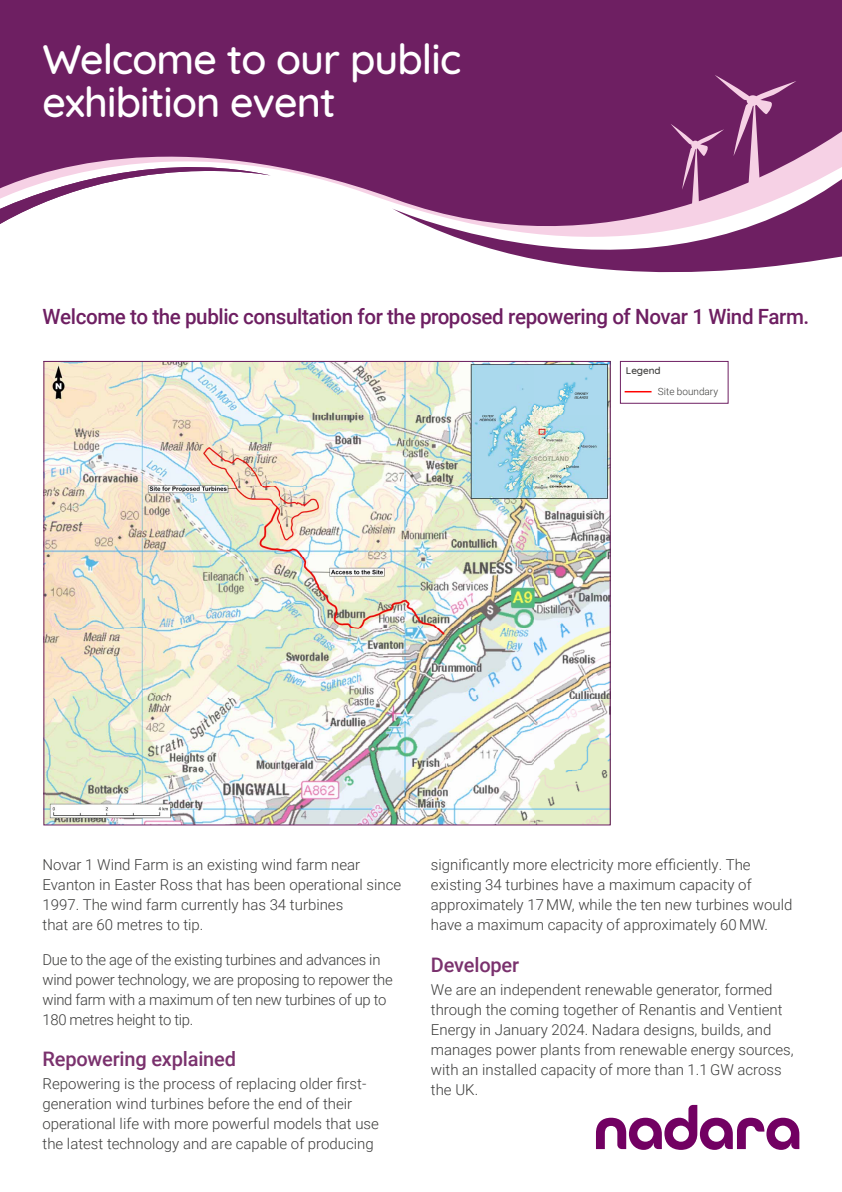
<style>
.page{position:relative;width:842px;height:1192px;background:#fff}
.page>*{position:absolute;margin:0;border:0;box-sizing:border-box;transform-origin:0 0}
.t1{font:500 42px/43px "Quicksand";letter-spacing:-.02em;color:#fff}
.t2{font:500 21px "Roboto";letter-spacing:-.02em;color:#6e1f62}
.t3{font:500 20px "Roboto";letter-spacing:-.01em;color:#7a316d}
.t4{font:300 15px/20px "Roboto";color:#3c3c3b}
.t5{font:300 15px/20px "Roboto";letter-spacing:-.02em;color:#3c3c3b}
.t6{font:300 10px "Roboto";color:#3c3c3b}
.t7{font:500 10px "Quicksand";color:#3c3c3b}
</style>
<div class="page">
<div style="left:0;top:32px;width:842px;height:170px;background:#6e1f62"></div>
<svg style="left:392px;top:171px;width:450px;height:102px;fill:#6e1f62"></svg>
<svg style="left:670px;top:75px;width:126px;height:143px;background:#98578b"></svg>
<div style="left:0;top:0;width:842px;height:32px;background:#6e1f62"></div>
<svg style="left:596px;top:1105px;width:203px;height:45px"></svg>
<svg style="left:0;top:146px;width:271px;height:78px"></svg>
<img style="left:46px;top:363px;width:562px;height:460px">
<div style="left:620px;top:361px;width:108px;height:43px;border:1px solid #6e1f62"></div>
<svg style="left:625px;top:391px;width:26px;height:1px"></svg>
<h1 class="t1" style="left:43px;top:33px;width:420px">Welcome to our public exhibition event</h1>
<h2 class="t2" style="left:43px;top:302px;width:768px">Welcome to the public consultation for the proposed repowering of Novar 1 Wind Farm.</h2>
<p class="t7" style="left:626px;top:362px;width:36px">Legend</p>
<p class="t6" style="left:658px;top:385px;width:62px">Site boundary</p>
<p class="t4" style="left:43px;top:854px;width:360px">Novar 1 Wind Farm is an existing wind farm near Evanton in Easter Ross that has been operational since 1997. The wind farm currently has 34 turbines<br>that are 60 metres to tip.</p>
<p class="t5" style="left:43px;top:949px;width:352px">Due to the age of the existing turbines and advances in wind power technology, we are proposing to repower the wind farm with a maximum of ten new turbines of up to 180 metres height to tip.</p>
<h3 class="t3" style="left:43px;top:1045px;width:195px">Repowering explained</h3>
<p class="t4" style="left:43px;top:1073px;width:338px">Repowering is the process of replacing older first&shy;generation wind turbines before the end of their operational life with more powerful models that use the latest technology and are capable of producing</p>
<p class="t4" style="left:431px;top:854px;width:363px">significantly more electricity more efficiently. The existing 34 turbines have a maximum capacity of approximately 17 MW, while the ten new turbines would have a maximum capacity of approximately 60 MW.</p>
<h3 class="t3" style="left:431px;top:951px;width:90px">Developer</h3>
<p class="t4" style="left:431px;top:979px;width:364px">We are an independent renewable generator, formed through the coming together of Renantis and Ventient Energy in January 2024. Nadara designs, builds, and manages power plants from renewable energy sources, with an installed capacity of more than 1.1 GW across the UK.</p>
</div>
